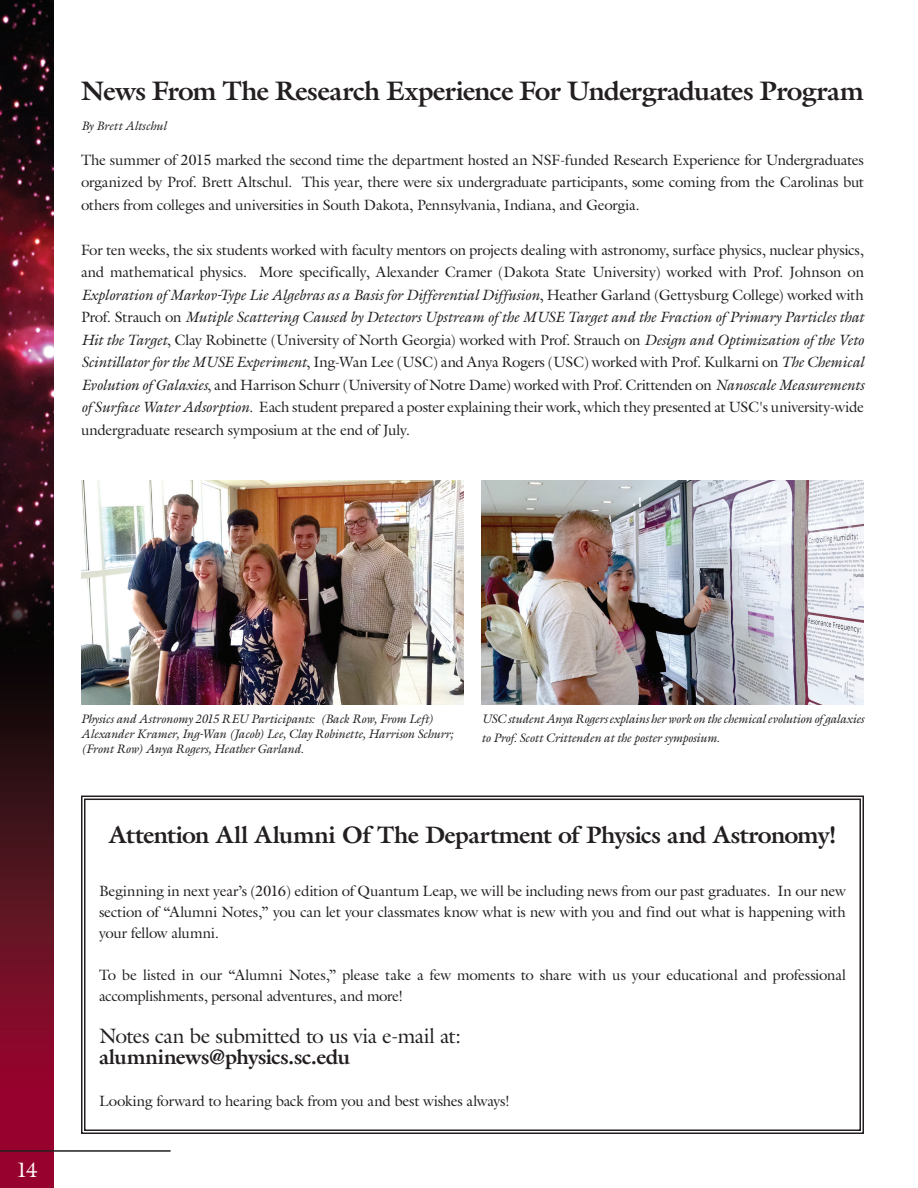
<style>
.page{position:relative;width:918px;height:1188px;background:#fff}
.page>*{position:absolute;margin:0;border:0;box-sizing:border-box;transform-origin:0 0}
.t1{font:700 27px "Galliard Std";letter-spacing:-.025em;color:#231f20}
.t2{font:700 24px "Galliard Std";letter-spacing:-.025em;color:#231f20}
.t3{font:21px "Galliard Std";letter-spacing:-.025em;color:#231f20}
.t4{font:700 21px "Galliard Std";letter-spacing:-.02em;color:#231f20}
.t5{font:21px "Galliard Std";color:#fff}
.t6{font:15px/22.5px "Galliard Std";letter-spacing:-.02em;color:#231f20;text-align:justify}
.t7{font:italic 12.3px/15px "Galliard Std";letter-spacing:-.015em;color:#231f20}
.s1{font-style:italic}
</style>
<div class="page">
<img style="left:0;top:0;width:54px;height:1188px">
<hr style="left:0;top:1150px;width:171px;height:2px;background:#231f20">
<img style="left:482px;top:480px;width:382px;height:225px">
<img style="left:81px;top:480px;width:383px;height:225px">
<svg style="left:81px;top:795px;width:783px;height:339px"></svg>
<h1 class="t1" style="left:81px;top:74px;width:784px">News From The Research Experience For Undergraduates Program</h1>
<p class="t7" style="left:81px;top:119px;width:87px">By Brett Altschul</p>
<p class="t6" style="left:81px;top:148px;width:785px">The summer of 2015 marked the second time the department hosted an NSF-funded Research Experience for Undergraduates organized by Prof. Brett Altschul. This year, there were six undergraduate participants, some coming from the Carolinas but others from colleges and universities in South Dakota, Pennsylvania, Indiana, and Georgia.</p>
<p class="t6" style="left:81px;top:238px;width:785px">For ten weeks, the six students worked with faculty mentors on projects dealing with astronomy, surface physics, nuclear physics, and mathematical physics. More specifically, Alexander Cramer (Dakota State University) worked with Prof. Johnson on <span class="s1">Exploration of Markov-Type Lie Algebras as a Basis for Differential Diffusion</span>, Heather Garland (Gettysburg College) worked with Prof. Strauch on <span class="s1">Mutiple Scattering Caused by Detectors Upstream of the MUSE Target and the Fraction of Primary Particles that Hit the Target</span>, Clay Robinette (University of North Georgia) worked with Prof. Strauch on <span class="s1">Design and Optimization of the Veto Scintillator for the MUSE Experiment</span>, Ing-Wan Lee (USC) and Anya Rogers (USC) worked with Prof. Kulkarni on <span class="s1">The Chemical Evolution of Galaxies</span>, and Harrison Schurr (University of Notre Dame) worked with Prof. Crittenden on <span class="s1">Nanoscale Measurements of Surface Water Adsorption</span>. Each student prepared a poster explaining their work, which they presented at USC's university-wide undergraduate research symposium at the end of July.</p>
<h3 class="t5" style="left:16px;top:1157px;width:23px">14</h3>
<p class="t7" style="left:81px;top:712px;width:374px">Physics and Astronomy 2015 REU Participants: (Back Row, From Left)<br>Alexander Kramer, Ing-Wan (Jacob) Lee, Clay Robinette, Harrison Schurr; (Front Row) Anya Rogers, Heather Garland.</p>
<p class="t7" style="left:482px;top:710px;width:384px;line-height:18px">USC student Anya Rogers explains her work on the chemical evolution of galaxies to Prof. Scott Crittenden at the poster symposium.</p>
<h2 class="t2" style="left:109px;top:819px;width:729px">Attention All Alumni Of The Department of Physics and Astronomy!</h2>
<p class="t6" style="left:99px;top:880px;width:749px;line-height:21px">Beginning in next year’s (2016) edition of Quantum Leap, we will be including news from our past graduates. In our new section of “Alumni Notes,” you can let your classmates know what is new with you and find out what is happening with your fellow alumni.</p>
<p class="t6" style="left:99px;top:964px;width:749px;line-height:21px">To be listed in our “Alumni Notes,” please take a few moments to share with us your educational and professional accomplishments, personal adventures, and more!</p>
<h3 class="t3" style="left:99px;top:1023px;width:364px">Notes can be submitted to us via e-mail at:</h3>
<h3 class="t4" style="left:99px;top:1043px;width:253px">alumninews@physics.sc.edu</h3>
<p class="t6" style="left:99px;top:1089px;width:413px">Looking forward to hearing back from you and best wishes always!</p>
</div>
